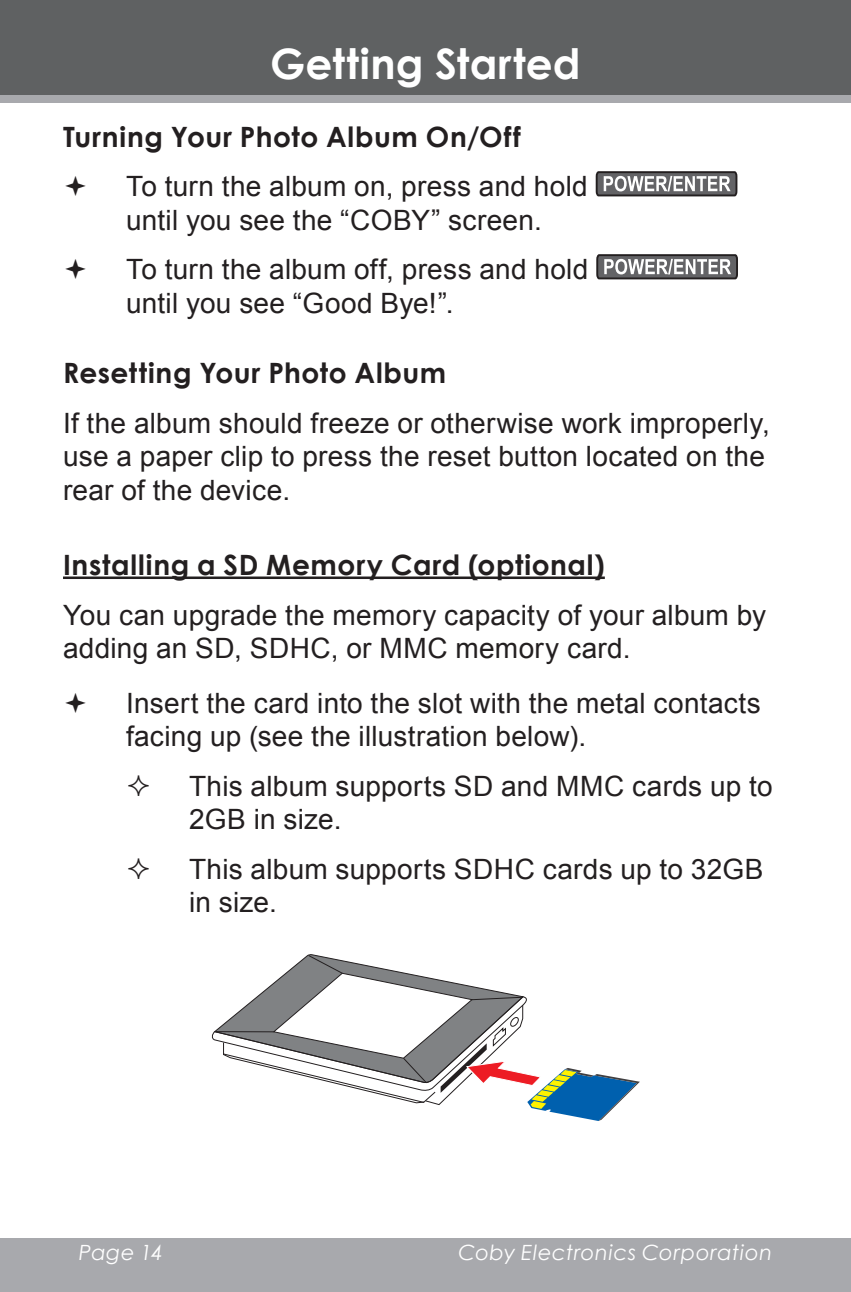
<style>
.page{position:relative;width:851px;height:1292px;background:#fff}
.page>*{position:absolute;margin:0;border:0;box-sizing:border-box;transform-origin:0 0}
.t1{font:700 42px "Century Gothic";letter-spacing:.015em;color:#fff}
.t2{font:28px/33.6px "Arial";letter-spacing:.01em;color:#231f20}
.t3{font:700 28px "Century Gothic";letter-spacing:.025em;color:#231f20}
.t4{font:italic 21px "Century Gothic";letter-spacing:.03em;color:#fff}
</style>
<div class="page">
<div style="left:0;top:1237px;width:850px;height:55px;background:#a8a9ad"></div>
<div style="left:0;top:94px;width:850px;height:9px;background:#a8a9ad"></div>
<div style="left:0;top:0;width:850px;height:94px;background:#5f6162"></div>
<hr style="left:850px;top:1237px;width:1px;height:55px;background:#a8a9ad">
<hr style="left:850px;top:0;width:1px;height:94px;background:#5f6162">
<hr style="left:63px;top:576px;width:541px;height:3px;background:#231f20">
<svg style="left:595px;top:171px;width:143px;height:26px"></svg>
<svg style="left:596px;top:254px;width:142px;height:26px"></svg>
<svg style="left:211px;top:954px;width:428px;height:167px"></svg>
<h1 class="t1" style="left:270px;top:32px;width:312px">Getting Started</h1>
<p class="t3" style="left:63px;top:116px;width:459px">Turning Your Photo Album On/Off</p>
<p class="t2" style="left:126px;top:170px;width:463px">To turn the album on, press and hold until you see the “COBY” screen.</p>
<p class="t2" style="left:126px;top:253px;width:464px">To turn the album off, press and hold until you see “Good Bye!”.</p>
<p class="t3" style="left:63px;top:352px;width:385px">Resetting Your Photo Album</p>
<p class="t2" style="left:63px;top:406px;width:708px">If the album should freeze or otherwise work improperly, use a paper clip to press the reset button located on the rear of the device.</p>
<p class="t3" style="left:63px;top:544px;width:543px">Installing a SD Memory Card (optional)</p>
<p class="t2" style="left:63px;top:598px;width:704px">You can upgrade the memory capacity of your album by adding an SD, SDHC, or MMC memory card.</p>
<p class="t2" style="left:126px;top:686px;width:636px">Insert the card into the slot with the metal contacts facing up (see the illustration below).</p>
<p class="t2" style="left:189px;top:769px;width:585px">This album supports SD and MMC cards up to<br>2GB in size.</p>
<p class="t2" style="left:189px;top:852px;width:576px">This album supports SDHC cards up to 32GB in size.</p>
<p class="t4" style="left:79px;top:1238px;width:85px">Page 14</p>
<p class="t4" style="left:458px;top:1238px;width:315px">Coby Electronics Corporation</p>
</div>
